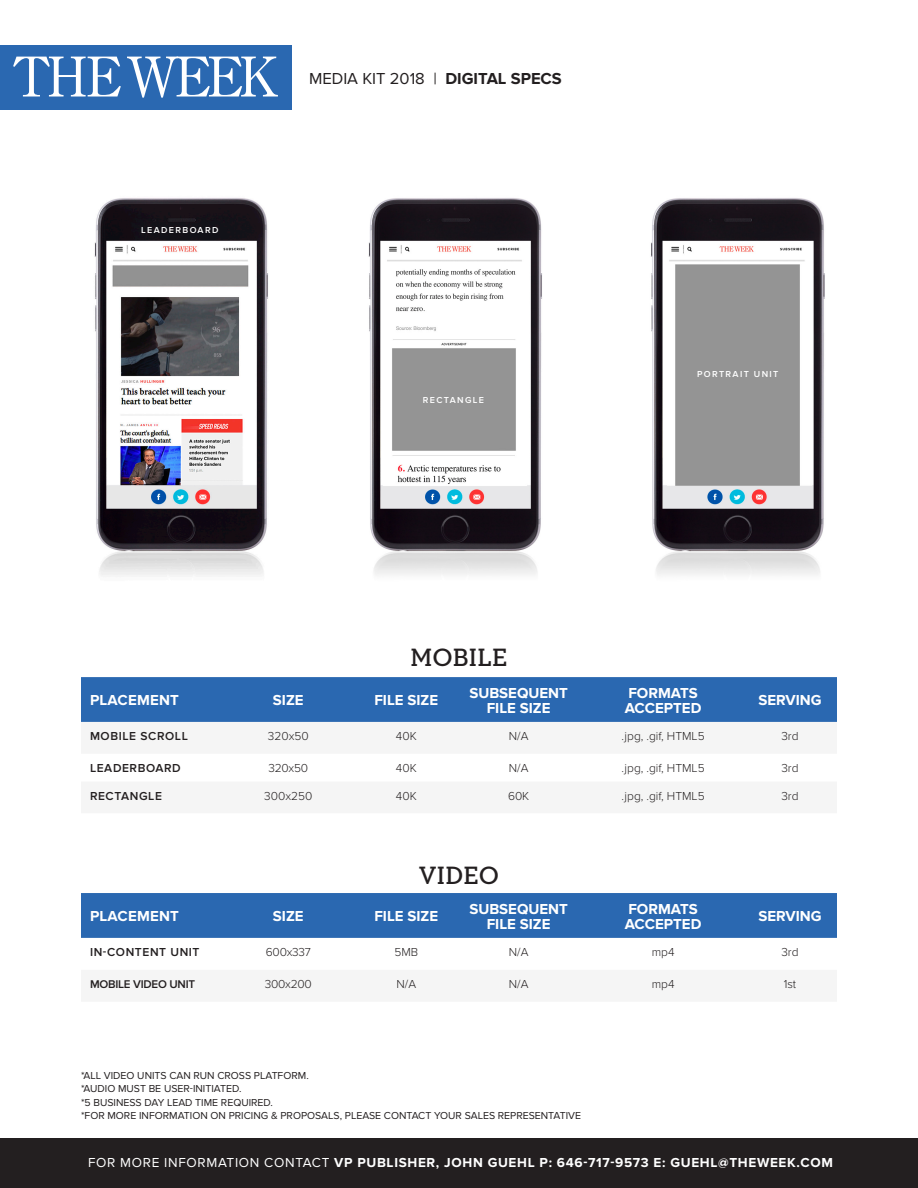
<style>
.page{position:relative;width:918px;height:1188px;background:#fff}
.page>*{position:absolute;margin:0;border:0;box-sizing:border-box;transform-origin:0 0}
.t1{font:600 25.5px "Neutraface Slab Text";letter-spacing:.005em;color:#231f20}
.t2{font:16.5px "Proxima Nova";color:#231f20}
.t3{font:700 15px/15px "Proxima Nova";color:#fff;text-align:center}
.t4{font:700 13.5px "Proxima Nova";letter-spacing:.05em;color:#fff}
.t5{font:300 12px "Proxima Nova";color:#231f20}
.t6{font:600 12px "Proxima Nova";letter-spacing:.05em;color:#231f20}
.t7{font:300 12px "Proxima Nova";letter-spacing:-.02em;color:#231f20}
.t8{font:600 11.7px "Proxima Nova";letter-spacing:-.02em;color:#231f20}
.t9{font:10.5px/13.5px "Proxima Nova";color:#231f20}
.t10{font:600 9px "Proxima Nova";letter-spacing:.15em;color:#fff}
.s1{font-weight:700}
.s2{font-weight:400}
</style>
<div class="page">
<div style="left:0;top:45px;width:291px;height:64px;background:#2a68b1"></div>
<svg style="left:13px;top:57px;width:108px;height:40px"></svg>
<svg style="left:127px;top:57px;width:151px;height:41px"></svg>
<div style="left:81px;top:677px;width:756px;height:45px;background:#2a68b1"></div>
<div style="left:81px;top:893px;width:756px;height:45px;background:#2a68b1"></div>
<img style="left:94px;top:198px;width:174px;height:378px">
<img style="left:368px;top:198px;width:174px;height:377px">
<img style="left:651px;top:198px;width:174px;height:377px">
<div style="left:0;top:1139px;width:918px;height:49px;background:#231f20"></div>
<p class="t10" style="left:141px;top:225px;width:79px">LEADERBOARD</p>
<p class="t2" style="left:309px;top:69px;width:254px">MEDIA KIT 2018 | <span class="s1">DIGITAL SPECS</span></p>
<p class="t10" style="left:423px;top:395px;width:63px">RECTANGLE</p>
<p class="t1" style="left:410px;top:641px;width:99px">MOBILE</p>
<p class="t10" style="left:697px;top:368px;width:83px">PORTRAIT UNIT</p>
<p class="t3" style="left:90px;top:693px;width:90px">PLACEMENT</p>
<p class="t3" style="left:273px;top:693px;width:32px">SIZE</p>
<p class="t3" style="left:374px;top:693px;width:65px">FILE SIZE</p>
<p class="t3" style="left:469px;top:686px;width:100px">SUBSEQUENT<br>FILE SIZE</p>
<p class="t3" style="left:625px;top:686px;width:78px;text-align:left">FORMATS<br>ACCEPTED</p>
<p class="t3" style="left:758px;top:693px;width:65px">SERVING</p>
<p class="t6" style="left:90px;top:730px;width:99px">MOBILE SCROLL</p>
<p class="t5" style="left:268px;top:729px;width:42px">320x50</p>
<p class="t5" style="left:396px;top:729px;width:22px">40K</p>
<p class="t5" style="left:509px;top:729px;width:21px">N/A</p>
<p class="t5" style="left:622px;top:729px;width:85px">.jpg, .gif, HTML5</p>
<p class="t5" style="left:781px;top:729px;width:19px">3rd</p>
<p class="t6" style="left:90px;top:761px;width:92px">LEADERBOARD</p>
<p class="t5" style="left:269px;top:761px;width:41px">320x50</p>
<p class="t5" style="left:396px;top:761px;width:22px">40K</p>
<p class="t5" style="left:509px;top:761px;width:21px">N/A</p>
<p class="t5" style="left:622px;top:761px;width:85px">.jpg, .gif, HTML5</p>
<p class="t5" style="left:781px;top:761px;width:19px">3rd</p>
<p class="t6" style="left:90px;top:789px;width:74px">RECTANGLE</p>
<p class="t5" style="left:264px;top:789px;width:50px">300x250</p>
<p class="t5" style="left:396px;top:789px;width:22px">40K</p>
<p class="t5" style="left:508px;top:789px;width:23px">60K</p>
<p class="t5" style="left:622px;top:789px;width:85px">.jpg, .gif, HTML5</p>
<p class="t5" style="left:781px;top:789px;width:19px">3rd</p>
<p class="t1" style="left:419px;top:859px;width:82px">VIDEO</p>
<p class="t3" style="left:90px;top:909px;width:90px">PLACEMENT</p>
<p class="t3" style="left:273px;top:909px;width:32px">SIZE</p>
<p class="t3" style="left:374px;top:909px;width:65px">FILE SIZE</p>
<p class="t3" style="left:469px;top:902px;width:100px">SUBSEQUENT<br>FILE SIZE</p>
<p class="t3" style="left:625px;top:902px;width:78px;text-align:left">FORMATS<br>ACCEPTED</p>
<p class="t3" style="left:758px;top:909px;width:65px">SERVING</p>
<p class="t6" style="left:90px;top:945px;width:111px">IN-CONTENT UNIT</p>
<p class="t7" style="left:266px;top:945px;width:46px">600x337</p>
<p class="t5" style="left:394px;top:945px;width:25px">5MB</p>
<p class="t5" style="left:509px;top:945px;width:21px">N/A</p>
<p class="t5" style="left:652px;top:945px;width:24px">mp4</p>
<p class="t5" style="left:781px;top:945px;width:19px">3rd</p>
<p class="t8" style="left:90px;top:977px;width:107px">MOBILE VIDEO UNIT</p>
<p class="t7" style="left:265px;top:977px;width:49px">300x200</p>
<p class="t5" style="left:397px;top:977px;width:21px">N/A</p>
<p class="t5" style="left:509px;top:977px;width:21px">N/A</p>
<p class="t5" style="left:652px;top:977px;width:24px">mp4</p>
<p class="t5" style="left:784px;top:977px;width:14px">1st</p>
<p class="t9" style="left:81px;top:1069px;width:229px">*ALL VIDEO UNITS CAN RUN CROSS PLATFORM. *AUDIO MUST BE USER-INITIATED.<br>*5 BUSINESS DAY LEAD TIME REQUIRED.</p>
<p class="t9" style="left:81px;top:1109px;width:502px">*FOR MORE INFORMATION ON PRICING &amp; PROPOSALS, PLEASE CONTACT YOUR SALES REPRESENTATIVE</p>
<p class="t4" style="left:88px;top:1155px;width:746px"><span class="s2">FOR MORE INFORMATION CONTACT</span> VP PUBLISHER, JOHN GUEHL P: 646-717-9573 E: GUEHL@THEWEEK.COM</p>
</div>
